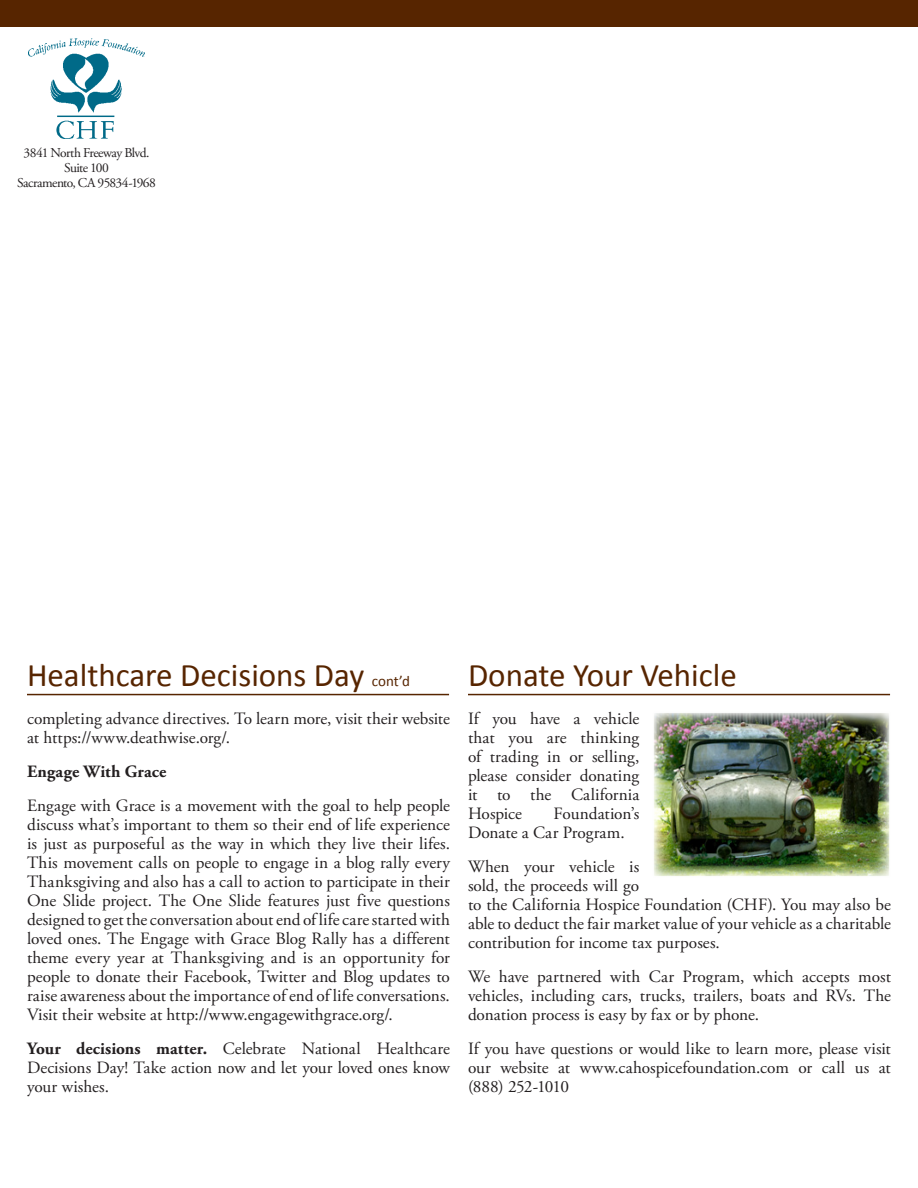
<style>
.page{position:relative;width:918px;height:1188px;background:#fff}
.page>*{position:absolute;margin:0;border:0;box-sizing:border-box;transform-origin:0 0}
.heading_-_page_2{font:33px "Calibri";color:#572500}
.Body_Text{font:17.25px/18.9px "Adobe Garamond Pro";color:#231f20;text-align:justify}
.Body_Text-2{font:700 17.25px "Adobe Garamond Pro";letter-spacing:.01em;color:#231f20}
.Body_Text-3{font:13.5px/14.9px "Adobe Garamond Pro";letter-spacing:-.045em;color:#231f20;text-align:center}
.s1{font-size:15px}
.s2{font-weight:700}
</style>
<div class="page">
<div style="left:0;top:0;width:918px;height:27px;background:#572500"></div>
<hr style="left:468px;top:694px;width:422px;height:1px;background:#572500">
<img style="left:654px;top:713px;width:236px;height:163px">
<hr style="left:27px;top:694px;width:422px;height:1px;background:#572500">
<img style="left:29px;top:39px;width:115px;height:99px">
<p class="Body_Text-3" style="left:17px;top:146px;width:140px">3841 North Freeway Blvd.<br>Suite 100<br>Sacramento, CA 95834-1968</p>
<p class="heading_-_page_2" style="left:27px;top:654px;width:384px">Healthcare Decisions Day <span class="s1">cont’d</span></p>
<p class="Body_Text" style="left:27px;top:710px;width:424px">completing advance directives. To learn more, visit their website at https://www.deathwise.org/.</p>
<p class="Body_Text-2" style="left:27px;top:762px;width:141px">Engage With Grace</p>
<p class="Body_Text" style="left:27px;top:797px;width:425px">Engage with Grace is a movement with the goal to help people discuss what’s important to them so their end of life experience is just as purposeful as the way in which they live their lifes.<br>This movement calls on people to engage in a blog rally every Thanksgiving and also has a call to action to participate in their One Slide project. The One Slide features just five questions designed to get the conversation about end of life care started with loved ones. The Engage with Grace Blog Rally has a different theme every year at Thanksgiving and is an opportunity for people to donate their Facebook, Twitter and Blog updates to raise awareness about the importance of end of life conversations.<br>Visit their website at http://www.engagewithgrace.org/.</p>
<p class="Body_Text" style="left:27px;top:1039px;width:425px"><span class="s2">Your decisions matter.</span> Celebrate National Healthcare Decisions Day! Take action now and let your loved ones know your wishes.</p>
<p class="heading_-_page_2" style="left:468px;top:654px;width:270px">Donate Your Vehicle</p>
<p class="Body_Text" style="left:468px;top:710px;width:173px">If you have a vehicle that you are thinking of trading in or selling, please consider donating it to the California Hospice</p>
<p class="Body_Text" style="left:468px;top:805px;width:173px;text-indent:86px">Foundation’s<br>Donate a Car Program.</p>
<p class="Body_Text" style="left:468px;top:858px;width:424px;text-align:left">When your vehicle is<br>sold, the proceeds will go<br>to the California Hospice Foundation (CHF). You may also be able to deduct the fair market value of your vehicle as a charitable contribution for income tax purposes.</p>
<p class="Body_Text" style="left:468px;top:967px;width:424px">We have partnered with Car Program, which accepts most vehicles, including cars, trucks, trailers, boats and RVs. The donation process is easy by fax or by phone.</p>
<p class="Body_Text" style="left:468px;top:1039px;width:424px">If you have questions or would like to learn more, please visit our website at www.cahospicefoundation.com or call us at (888) 252-1010</p>
</div>
